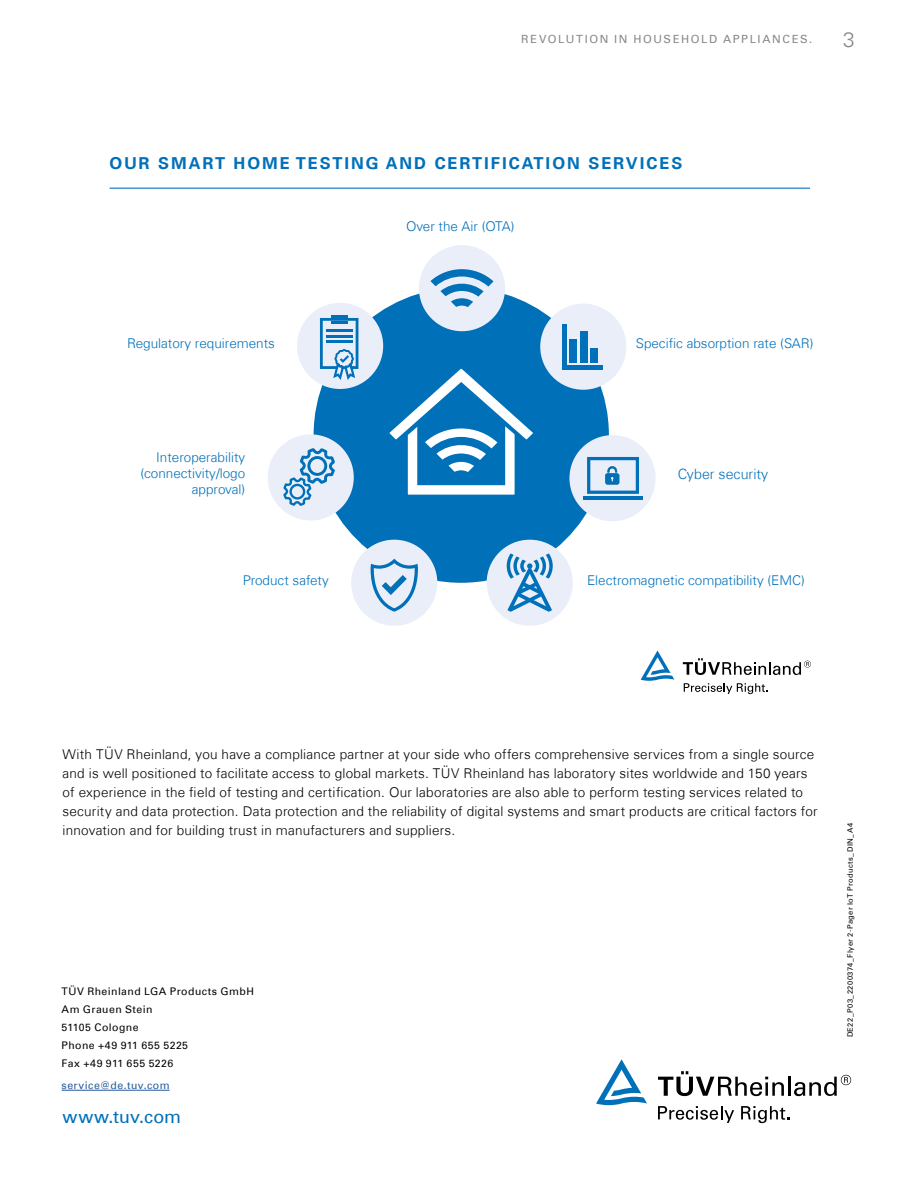
<style>
.page{position:relative;width:918px;height:1188px;background:#fff}
.page>*{position:absolute;margin:0;border:0;box-sizing:border-box;transform-origin:0 0}
.t1{font:300 21px "Univers Com 45";color:#878786}
.t2{font:18px "Univers Com 55 Roman";letter-spacing:.01em;color:#0070ba}
.t3{font:700 16.5px "Univers Com 65";letter-spacing:.12em;color:#0070ba}
.t4{font:300 14.25px "Univers Com 45";color:#0070ba}
.t5{font:300 13.5px/19.2px "Univers Com 45";letter-spacing:.015em;color:#000}
.t6{font:300 13.5px/16.2px "Univers Com 45";color:#0070ba;text-align:right}
.t7{font:11.25px "Univers Com 55 Roman";letter-spacing:.145em;color:#878786}
.t8{font:10.5px/18px "Univers Com 55 Roman";letter-spacing:.04em;color:#000}
.t9{font:10.5px "Univers Com 55 Roman";letter-spacing:.045em;color:#245a9c}
.t10{font:7.5px "Univers Com 55 Roman";letter-spacing:.05em;color:#000}
</style>
<div class="page">
<hr style="left:62px;top:1090px;width:108px;height:1px;background:#245a9c">
<svg style="left:658px;top:1071px;width:126px;height:25px"></svg>
<hr style="left:788px;top:1077px;width:3px;height:19px;background:#000">
<svg style="left:794px;top:1075px;width:57px;height:21px"></svg>
<svg style="left:596px;top:1059px;width:51px;height:46px"></svg>
<svg style="left:658px;top:1106px;width:76px;height:17px"></svg>
<svg style="left:741px;top:1106px;width:48px;height:17px"></svg>
<svg style="left:684px;top:683px;width:84px;height:11px"></svg>
<svg style="left:683px;top:658px;width:128px;height:17px"></svg>
<svg style="left:641px;top:650px;width:33px;height:31px"></svg>
<hr style="left:110px;top:188px;width:700px;height:1px;background:#0070ba">
<div style="left:314px;top:287px;width:295px;height:296px;background:#0070b8;border-radius:50%"></div>
<div style="left:297px;top:303px;width:86px;height:86px;background:#e9eef9;border-radius:50%"></div>
<div style="left:419px;top:245px;width:86px;height:86px;background:#e9eef9;border-radius:50%"></div>
<div style="left:569px;top:435px;width:87px;height:86px;background:#e9eef9;border-radius:50%"></div>
<div style="left:351px;top:540px;width:86px;height:86px;background:#e9eef9;border-radius:50%"></div>
<div style="left:268px;top:434px;width:86px;height:87px;background:#e9eef9;border-radius:50%"></div>
<svg style="left:430px;top:269px;width:64px;height:38px"></svg>
<div style="left:540px;top:304px;width:86px;height:86px;background:#e9eef9;border-radius:50%"></div>
<div style="left:580px;top:331px;width:8px;height:32px;background:#0070ba"></div>
<div style="left:570px;top:339px;width:7px;height:24px;background:#0070ba"></div>
<div style="left:590px;top:348px;width:8px;height:15px;background:#0070ba"></div>
<hr style="left:565px;top:365px;width:38px;height:4px;background:#0070ba">
<hr style="left:563px;top:324px;width:4px;height:45px;background:#0070ba">
<div style="left:487px;top:540px;width:86px;height:86px;background:#e9eef9;border-radius:50%"></div>
<svg style="left:507px;top:553px;width:46px;height:59px"></svg>
<svg style="left:371px;top:559px;width:47px;height:53px"></svg>
<svg style="left:283px;top:448px;width:52px;height:58px"></svg>
<hr style="left:332px;top:315px;width:16px;height:3px;background:#0070b8">
<svg style="left:320px;top:318px;width:38px;height:62px"></svg>
<hr style="left:584px;top:496px;width:59px;height:3px;background:#0070b8">
<svg style="left:587px;top:457px;width:52px;height:37px"></svg>
<svg style="left:389px;top:368px;width:144px;height:127px"></svg>
<p class="t7" style="left:521px;top:32px;width:293px">REVOLUTION IN HOUSEHOLD APPLIANCES.</p>
<h1 class="t1" style="left:843px;top:27px;width:13px">3</h1>
<p class="t3" style="left:110px;top:154px;width:574px">OUR SMART HOME TESTING AND CERTIFICATION SERVICES</p>
<p class="t6" style="left:127px;top:335px;width:150px">Regulatory requirements</p>
<p class="t6" style="left:140px;top:449px;width:106px">Interoperability (connectivity/logo approval)</p>
<p class="t6" style="left:243px;top:573px;width:88px">Product safety</p>
<p class="t6" style="left:406px;top:218px;width:110px">Over the Air (OTA)</p>
<p class="t6" style="left:636px;top:335px;width:179px">Specific absorption rate (SAR)</p>
<p class="t4" style="left:678px;top:466px;width:92px">Cyber security</p>
<p class="t6" style="left:587px;top:573px;width:219px">Electromagnetic compatibility (EMC)</p>
<p class="t5" style="left:63px;top:745px;width:757px">With TÜV Rheinland, you have a compliance partner at your side who offers comprehensive services from a single source and is well positioned to facilitate access to global markets. TÜV Rheinland has laboratory sites worldwide and 150 years of experience in the field of testing and certification. Our laboratories are also able to perform testing services related to security and data protection. Data protection and the reliability of digital systems and smart products are critical factors for innovation and for building trust in manufacturers and suppliers.</p>
<p class="t8" style="left:62px;top:982px;width:194px">TÜV Rheinland LGA Products GmbH<br>Am Grauen Stein<br>51105 Cologne<br>Phone +49 911 655 5225<br>Fax +49 911 655 5226</p>
<p class="t9" style="left:62px;top:1079px;width:110px">service@de.tuv.com</p>
<h2 class="t2" style="left:63px;top:1105px;width:120px">www.tuv.com</h2>
<p class="t10" style="left:846px;top:1037px;width:216px;rotate:-90deg">DE22_P03_2200374_Flyer 2-Pager IoT Products_DIN_A4</p>
</div>
